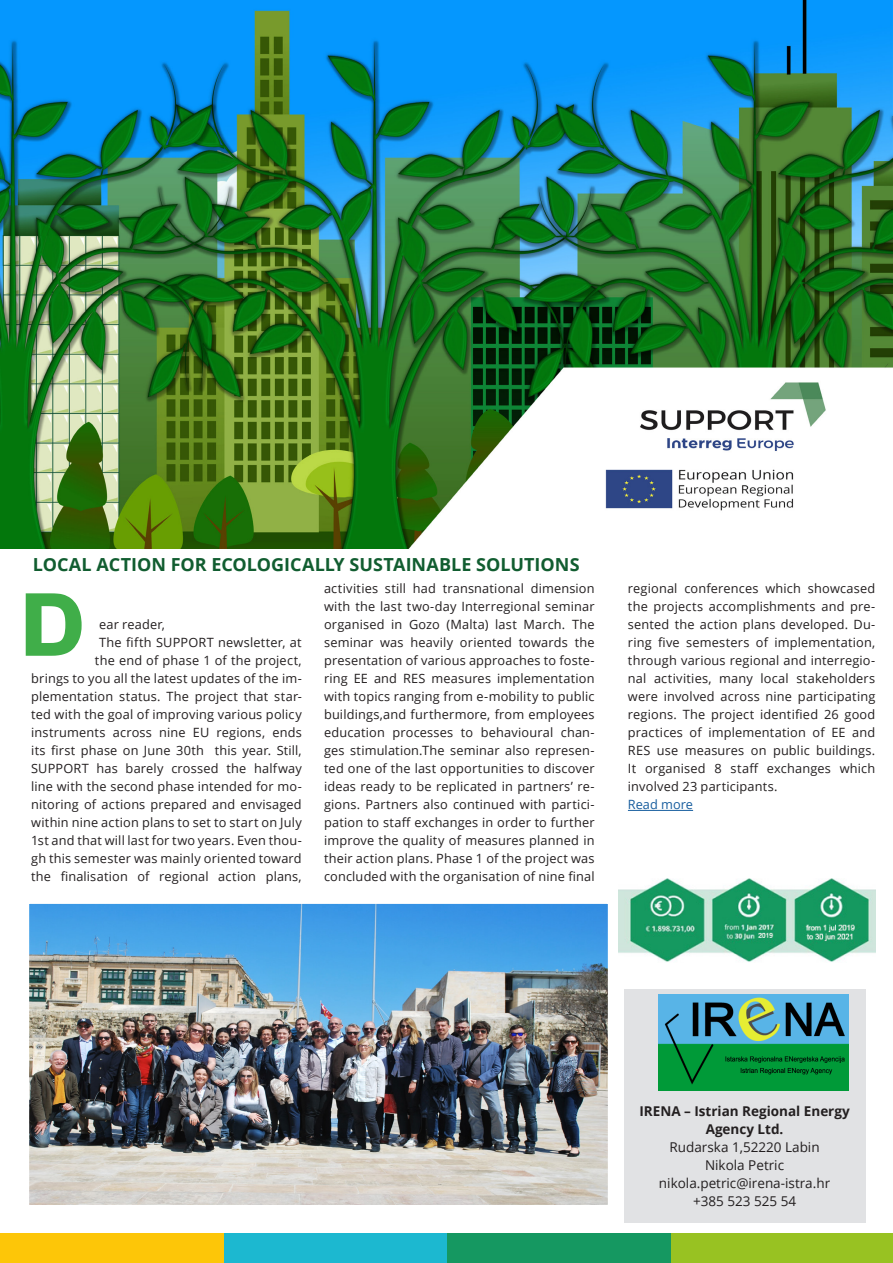
<style>
.page{position:relative;width:893px;height:1263px;background:#fff}
.page>*{position:absolute;margin:0;border:0;box-sizing:border-box;transform-origin:0 0}
.t1{font:700 112.35px "Arial";color:#40ae49}
.t2{font:700 18px "Open Sans";color:#115d30}
.Kuvateksti{font:700 13.5px/18px "Open Sans";color:#231f20;text-align:center}
.Kuvateksti-2{font:13.5px/18px "Open Sans";color:#231f20;text-align:center}
.t3{font:12.75px/18px "Open Sans";letter-spacing:.015em;color:#231f20;text-align:right}
.s1{color:#175d9e}
.s2{font-weight:400}
</style>
<div class="page">
<img style="left:0;top:0;width:893px;height:549px">
<div style="left:0;top:1234px;width:224px;height:29px;background:#fdc608"></div>
<div style="left:224px;top:1234px;width:224px;height:29px;background:#1cb8d0"></div>
<div style="left:448px;top:1234px;width:223px;height:29px;background:#159861"></div>
<div style="left:671px;top:1234px;width:222px;height:29px;background:#98c222"></div>
<img style="left:30px;top:904px;width:577px;height:300px">
<div style="left:25px;top:899px;width:587px;height:332px;border:4px solid #fff"></div>
<hr style="left:628px;top:810px;width:65px;height:1px;background:#175d9e">
<div style="left:624px;top:990px;width:241px;height:233px;background:#e1e2e4"></div>
<img style="left:658px;top:994px;width:190px;height:97px">
<img style="left:618px;top:878px;width:258px;height:84px">
<p class="t2" style="left:33px;top:552px;width:548px">LOCAL ACTION FOR ECOLOGICALLY SUSTAINABLE SOLUTIONS</p>
<p class="t1" style="left:17px;top:537px;width:71px">D</p>
<p class="t3" style="left:99px;top:615px;width:67px">ear reader,</p>
<p class="t3" style="left:31px;top:633px;width:272px">The fifth SUPPORT newsletter, at<br>the end of phase 1 of the project,<br>brings to you all the latest updates of the im&shy;plementation status. The project that star&shy;ted with the goal of improving various policy instruments across nine EU regions, ends its first phase on June 30th this year. Still, SUPPORT has barely crossed the halfway line with the second phase intended for mo&shy;nitoring of actions prepared and envisaged within nine action plans to set to start on July 1st and that will last for two years. Even thou&shy;gh this semester was mainly oriented toward the finalisation of regional action plans,</p>
<p class="t3" style="left:324px;top:579px;width:272px;text-align:justify">activities still had transnational dimension with the last two-day Interregional seminar organised in Gozo (Malta) last March. The seminar was heavily oriented towards the presentation of various approaches to foste&shy;ring EE and RES measures implementation with topics ranging from e-mobility to public buildings,and furthermore, from employees education processes to behavioural chan&shy;ges stimulation.The seminar also represen&shy;ted one of the last opportunities to discover ideas ready to be replicated in partners’ re&shy;gions. Partners also continued with partici&shy;pation to staff exchanges in order to further improve the quality of measures planned in their action plans. Phase 1 of the project was concluded with the organisation of nine final</p>
<p class="t3" style="left:628px;top:579px;width:249px;text-align:left">regional conferences which showcased the projects accomplishments and pre&shy;sented the action plans developed. Du&shy;ring five semesters of implementation, through various regional and interregio&shy;nal activities, many local stakeholders were involved across nine participating regions. The project identified 26 good practices of implementation of EE and RES use measures on public buildings.<br>It organised 8 staff exchanges which involved 23 participants.<br><span class="s1">Read more</span></p>
<p class="Kuvateksti" style="left:639px;top:1102px;width:212px">IRENA – Istrian Regional Energy<br>Agency Ltd.<br><span class="s2">Rudarska 1,52220 Labin</span></p>
<p class="Kuvateksti-2" style="left:659px;top:1156px;width:173px">Nikola Petric nikola.petric@irena-istra.hr</p>
<p class="Kuvateksti-2" style="left:693px;top:1192px;width:105px">+385 523 525 54</p>
</div>
